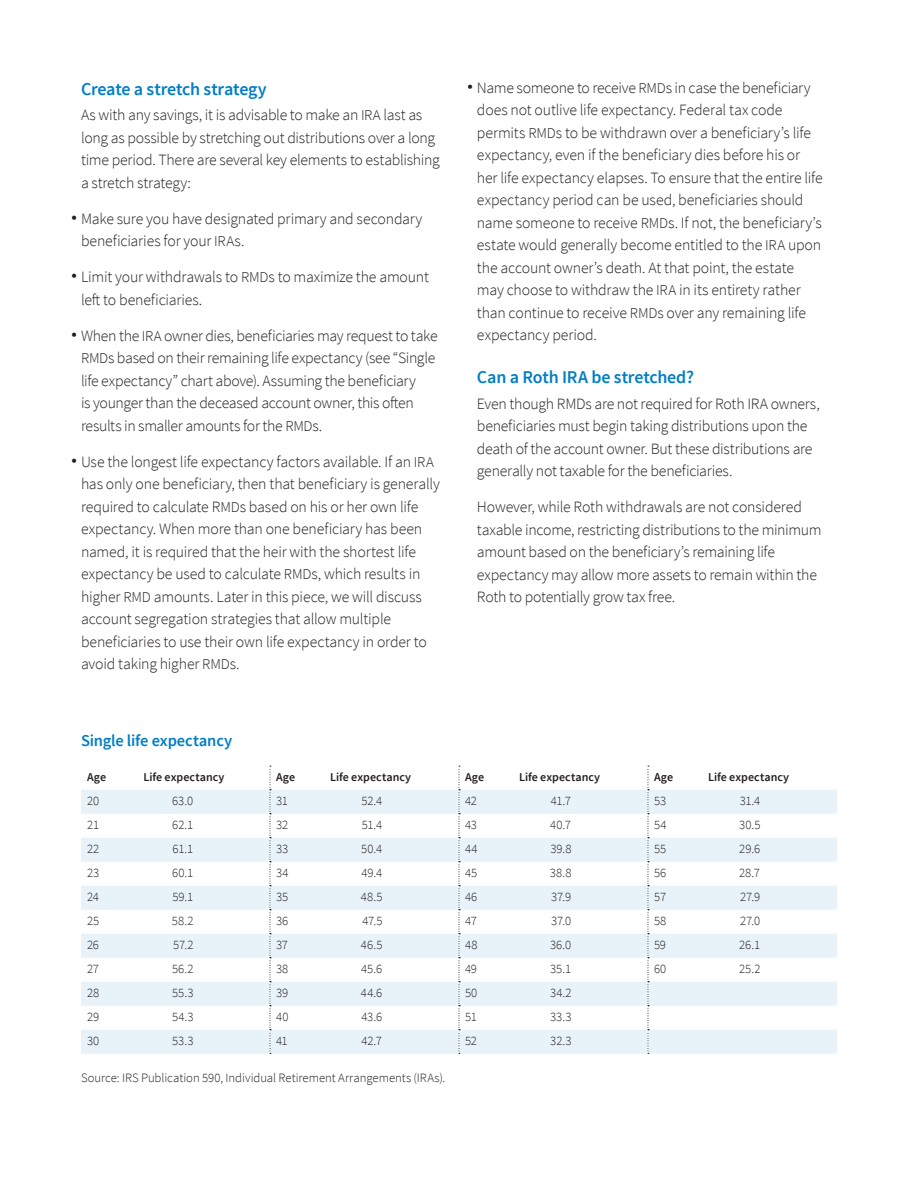
<style>
.page{position:relative;width:918px;height:1188px;background:#fff}
.page>*{position:absolute;margin:0;border:0;box-sizing:border-box;transform-origin:0 0}
.Subhead{font:600 18px "Source Sans Pro";letter-spacing:-.015em;color:#007ec5}
.Chart_Head_1{font:600 16.5px "Source Sans Pro";letter-spacing:-.01em;color:#007ec5}
.Body{font:300 15.75px/22.5px "Source Sans Pro";letter-spacing:-.015em;color:#231f20}
.Table_text{font:300 12.75px "Source Sans Pro";letter-spacing:.005em;color:#231f20}
.Footnote{font:300 12.75px "Source Sans Pro";letter-spacing:-.005em;color:#231f20}
.Table_head{font:600 12px "Source Sans Pro";letter-spacing:.005em;color:#231f20}
.s1{font-size:15px}
</style>
<div class="page">
<svg style="left:81px;top:790px;width:756px;height:264px;fill:#e7f3f9"></svg>
<svg style="left:270px;top:766px;width:1px;height:288px"></svg>
<svg style="left:459px;top:766px;width:1px;height:288px"></svg>
<svg style="left:648px;top:766px;width:1px;height:288px"></svg>
<p class="Subhead" style="left:81px;top:77px;width:187px">Create a stretch strategy</p>
<p class="Body" style="left:81px;top:104px;width:360px">As with any savings, it is advisable to make an <span class="s1">IRA</span> last as long as possible by stretching out distributions over a long time period. There are several key elements to establishing a stretch strategy:</p>
<p class="Body" style="left:81px;top:207px;width:343px">Make sure you have designated primary and secondary</p>
<p class="Body" style="left:81px;top:207px;width:165px">•<br>beneficiaries for your <span class="s1">IRA</span>s.</p>
<p class="Body" style="left:81px;top:266px;width:349px">Limit your withdrawals to <span class="s1">RMD</span>s to maximize the amount</p>
<p class="Body" style="left:81px;top:266px;width:123px">•<br>left to beneficiaries.</p>
<p class="Body" style="left:81px;top:324px;width:358px">When the <span class="s1">IRA</span> owner dies, beneficiaries may request to take</p>
<p class="Body" style="left:81px;top:324px;width:356px">•<br><span class="s1">RMD</span>s based on their remaining life expectancy (see “Single life expectancy” chart above). Assuming the beneficiary<br>is younger than the deceased account owner, this often results in smaller amounts for the <span class="s1">RMD</span>s.</p>
<p class="Body" style="left:81px;top:450px;width:354px">Use the longest life expectancy factors available. If an <span class="s1">IRA</span></p>
<p class="Body" style="left:81px;top:450px;width:360px">•<br>has only one beneficiary, then that beneficiary is generally required to calculate R<span class="s1">MD</span>s based on his or her own life expectancy. When more than one beneficiary has been named, it is required that the heir with the shortest life expectancy be used to calculate <span class="s1">RMD</span>s, which results in higher <span class="s1">RMD</span> amounts. Later in this piece, we will discuss account segregation strategies that allow multiple beneficiaries to use their own life expectancy in order to avoid taking higher <span class="s1">RMD</span>s.</p>
<p class="Body" style="left:477px;top:76px;width:335px">Name someone to receive <span class="s1">RMD</span>s in case the beneficiary</p>
<p class="Body" style="left:477px;top:76px;width:347px">•<br>does not outlive life expectancy. Federal tax code permits <span class="s1">RMD</span>s to be withdrawn over a beneficiary’s life expectancy, even if the beneficiary dies before his or her life expectancy elapses. To ensure that the entire life expectancy period can be used, beneficiaries should name someone to receive <span class="s1">RMD</span>s. If not, the beneficiary’s estate would generally become entitled to the <span class="s1">IRA</span> upon the account owner’s death. At that point, the estate may choose to withdraw the <span class="s1">IRA</span> in its entirety rather than continue to receive <span class="s1">RMD</span>s over any remaining life expectancy period.</p>
<p class="Subhead" style="left:477px;top:366px;width:219px">Can a Roth IRA be stretched?</p>
<p class="Body" style="left:477px;top:392px;width:344px">Even though RMDs are not required for Roth IRA owners, beneficiaries must begin taking distributions upon the death of the account owner. But these distributions are generally not taxable for the beneficiaries.</p>
<p class="Body" style="left:477px;top:496px;width:346px">However, while Roth withdrawals are not considered taxable income, restricting distributions to the minimum amount based on the beneficiary’s remaining life expectancy may allow more assets to remain within the Roth to potentially grow tax free.</p>
<p class="Chart_Head_1" style="left:81px;top:730px;width:153px">Single life expectancy</p>
<p class="Table_head" style="left:87px;top:769px;width:21px">Age</p>
<p class="Table_head" style="left:143px;top:769px;width:83px">Life expectancy</p>
<p class="Table_head" style="left:276px;top:769px;width:21px">Age</p>
<p class="Table_head" style="left:330px;top:769px;width:83px">Life expectancy</p>
<p class="Table_head" style="left:465px;top:769px;width:21px">Age</p>
<p class="Table_head" style="left:519px;top:769px;width:83px">Life expectancy</p>
<p class="Table_head" style="left:654px;top:769px;width:21px">Age</p>
<p class="Table_head" style="left:708px;top:769px;width:83px">Life expectancy</p>
<p class="Table_text" style="left:87px;top:793px;width:14px">20</p>
<p class="Table_text" style="left:172px;top:793px;width:23px">63.0</p>
<p class="Table_text" style="left:276px;top:793px;width:13px">31</p>
<p class="Table_text" style="left:361px;top:793px;width:22px">52.4</p>
<p class="Table_text" style="left:465px;top:793px;width:13px">42</p>
<p class="Table_text" style="left:551px;top:793px;width:21px">41.7</p>
<p class="Table_text" style="left:654px;top:793px;width:14px">53</p>
<p class="Table_text" style="left:740px;top:793px;width:22px">31.4</p>
<p class="Table_text" style="left:87px;top:817px;width:14px">21</p>
<p class="Table_text" style="left:172px;top:817px;width:23px">62.1</p>
<p class="Table_text" style="left:276px;top:817px;width:14px">32</p>
<p class="Table_text" style="left:362px;top:817px;width:22px">51.4</p>
<p class="Table_text" style="left:465px;top:817px;width:14px">43</p>
<p class="Table_text" style="left:550px;top:817px;width:22px">40.7</p>
<p class="Table_text" style="left:654px;top:817px;width:14px">54</p>
<p class="Table_text" style="left:739px;top:817px;width:23px">30.5</p>
<p class="Table_text" style="left:87px;top:841px;width:14px">22</p>
<p class="Table_text" style="left:173px;top:841px;width:22px">61.1</p>
<p class="Table_text" style="left:276px;top:841px;width:14px">33</p>
<p class="Table_text" style="left:361px;top:841px;width:23px">50.4</p>
<p class="Table_text" style="left:465px;top:841px;width:14px">44</p>
<p class="Table_text" style="left:550px;top:841px;width:23px">39.8</p>
<p class="Table_text" style="left:654px;top:841px;width:14px">55</p>
<p class="Table_text" style="left:739px;top:841px;width:23px">29.6</p>
<p class="Table_text" style="left:87px;top:865px;width:14px">23</p>
<p class="Table_text" style="left:172px;top:865px;width:23px">60.1</p>
<p class="Table_text" style="left:276px;top:865px;width:14px">34</p>
<p class="Table_text" style="left:362px;top:865px;width:22px">49.4</p>
<p class="Table_text" style="left:465px;top:865px;width:14px">45</p>
<p class="Table_text" style="left:550px;top:865px;width:23px">38.8</p>
<p class="Table_text" style="left:654px;top:865px;width:14px">56</p>
<p class="Table_text" style="left:739px;top:865px;width:22px">28.7</p>
<p class="Table_text" style="left:87px;top:889px;width:13px">24</p>
<p class="Table_text" style="left:173px;top:889px;width:22px">59.1</p>
<p class="Table_text" style="left:276px;top:889px;width:14px">35</p>
<p class="Table_text" style="left:361px;top:889px;width:23px">48.5</p>
<p class="Table_text" style="left:465px;top:889px;width:14px">46</p>
<p class="Table_text" style="left:551px;top:889px;width:22px">37.9</p>
<p class="Table_text" style="left:654px;top:889px;width:14px">57</p>
<p class="Table_text" style="left:740px;top:889px;width:22px">27.9</p>
<p class="Table_text" style="left:87px;top:913px;width:14px">25</p>
<p class="Table_text" style="left:172px;top:913px;width:23px">58.2</p>
<p class="Table_text" style="left:276px;top:913px;width:14px">36</p>
<p class="Table_text" style="left:362px;top:913px;width:22px">47.5</p>
<p class="Table_text" style="left:465px;top:913px;width:13px">47</p>
<p class="Table_text" style="left:551px;top:913px;width:22px">37.0</p>
<p class="Table_text" style="left:654px;top:913px;width:14px">58</p>
<p class="Table_text" style="left:740px;top:913px;width:22px">27.0</p>
<p class="Table_text" style="left:87px;top:937px;width:14px">26</p>
<p class="Table_text" style="left:173px;top:937px;width:22px">57.2</p>
<p class="Table_text" style="left:276px;top:937px;width:14px">37</p>
<p class="Table_text" style="left:361px;top:937px;width:23px">46.5</p>
<p class="Table_text" style="left:465px;top:937px;width:14px">48</p>
<p class="Table_text" style="left:550px;top:937px;width:23px">36.0</p>
<p class="Table_text" style="left:654px;top:937px;width:14px">59</p>
<p class="Table_text" style="left:739px;top:937px;width:22px">26.1</p>
<p class="Table_text" style="left:87px;top:961px;width:13px">27</p>
<p class="Table_text" style="left:172px;top:961px;width:23px">56.2</p>
<p class="Table_text" style="left:276px;top:961px;width:14px">38</p>
<p class="Table_text" style="left:361px;top:961px;width:23px">45.6</p>
<p class="Table_text" style="left:465px;top:961px;width:14px">49</p>
<p class="Table_text" style="left:550px;top:961px;width:23px">35.1</p>
<p class="Table_text" style="left:654px;top:961px;width:14px">60</p>
<p class="Table_text" style="left:739px;top:961px;width:23px">25.2</p>
<p class="Table_text" style="left:87px;top:985px;width:14px">28</p>
<p class="Table_text" style="left:172px;top:985px;width:23px">55.3</p>
<p class="Table_text" style="left:276px;top:985px;width:14px">39</p>
<p class="Table_text" style="left:361px;top:985px;width:23px">44.6</p>
<p class="Table_text" style="left:465px;top:985px;width:14px">50</p>
<p class="Table_text" style="left:550px;top:985px;width:23px">34.2</p>
<p class="Table_text" style="left:87px;top:1009px;width:14px">29</p>
<p class="Table_text" style="left:172px;top:1009px;width:23px">54.3</p>
<p class="Table_text" style="left:276px;top:1009px;width:14px">40</p>
<p class="Table_text" style="left:361px;top:1009px;width:22px">43.6</p>
<p class="Table_text" style="left:465px;top:1009px;width:13px">51</p>
<p class="Table_text" style="left:550px;top:1009px;width:23px">33.3</p>
<p class="Table_text" style="left:87px;top:1033px;width:14px">30</p>
<p class="Table_text" style="left:172px;top:1033px;width:23px">53.3</p>
<p class="Table_text" style="left:276px;top:1033px;width:13px">41</p>
<p class="Table_text" style="left:362px;top:1033px;width:22px">42.7</p>
<p class="Table_text" style="left:465px;top:1033px;width:14px">52</p>
<p class="Table_text" style="left:550px;top:1033px;width:23px">32.3</p>
<p class="Footnote" style="left:81px;top:1070px;width:366px">Source: IRS Publication 590, Individual Retirement Arrangements (IRAs).</p>
</div>
